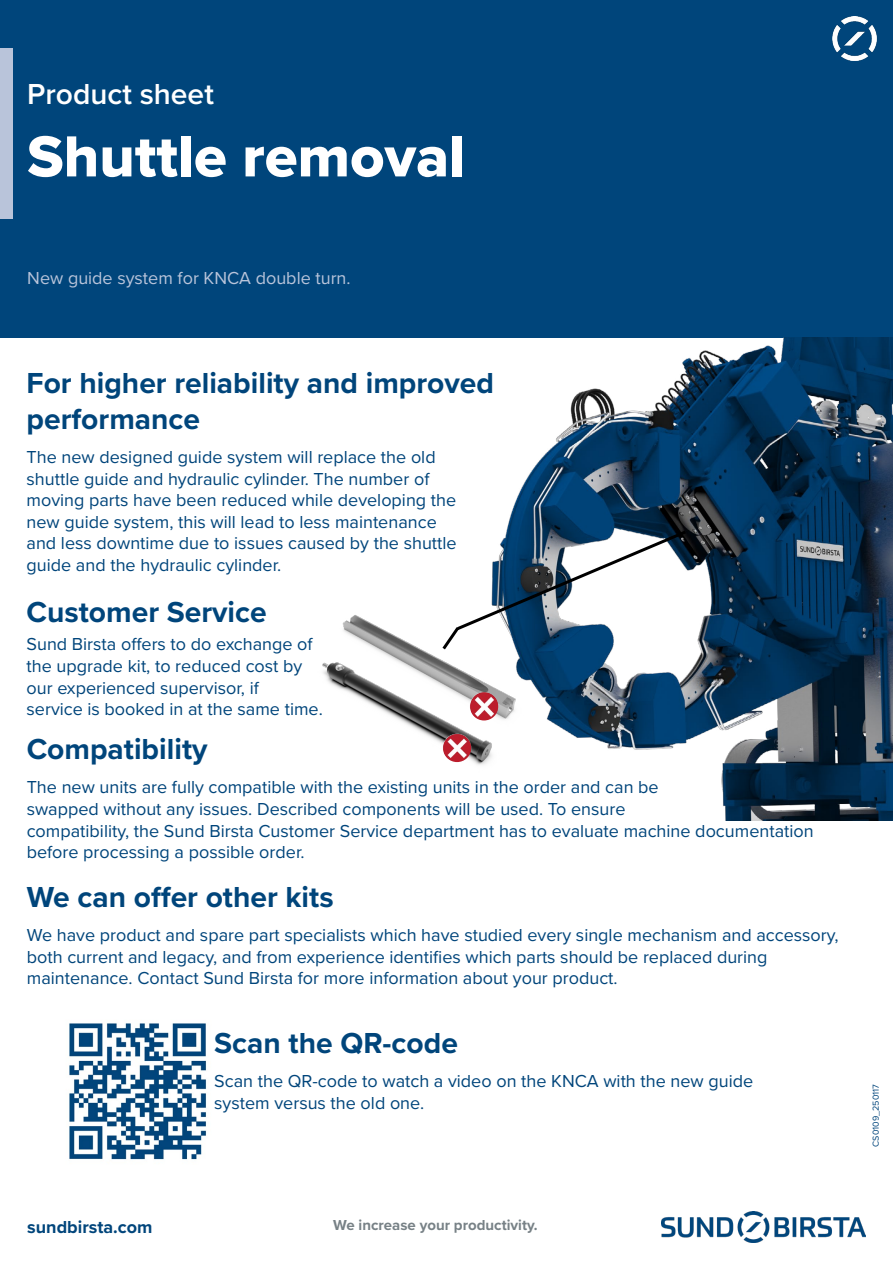
<style>
.page{position:relative;width:893px;height:1263px;background:#fff}
.page>*{position:absolute;margin:0;border:0;box-sizing:border-box;transform-origin:0 0}
.t1{font:60px "Proxima Nova Extrabld";color:#fff}
.t2{font:700 30px/36px "Proxima Nova";color:#00457b}
.t3{font:600 30px "Proxima Nova";color:#fff}
.t4{font:18px/21.6px "Proxima Nova";color:#00457b}
.t5{font:18px "Proxima Nova";color:#b9c4da}
.t6{font:700 18px "Proxima Nova";color:#00457b}
.t7{font:700 15px "Proxima Nova";color:#778186}
.t8{font:9px "Proxima Nova";color:#00457b}
</style>
<div class="page">
<div style="left:0;top:0;width:893px;height:338px;background:#00457b"></div>
<div style="left:0;top:49px;width:12px;height:170px;background:#b9c4da"></div>
<img style="left:662px;top:1211px;width:204px;height:32px">
<img style="left:832px;top:16px;width:45px;height:44px">
<img style="left:507px;top:338px;width:386px;height:482px">
<img style="left:322px;top:663px;width:195px;height:129px">
<img style="left:324px;top:615px;width:215px;height:119px">
<svg style="left:439px;top:528px;width:250px;height:125px"></svg>
<img style="left:443px;top:734px;width:28px;height:28px;border-radius:14px">
<img style="left:470px;top:692px;width:28px;height:28px;border-radius:14px">
<img style="left:69px;top:1023px;width:138px;height:137px">
<h2 class="t3" style="left:27px;top:72px;width:188px">Product sheet</h2>
<h1 class="t1" style="left:27px;top:112px;width:439px">Shuttle removal</h1>
<p class="t5" style="left:27px;top:264px;width:325px">New guide system for KNCA double turn.</p>
<h2 class="t2" style="left:27px;top:364px;width:469px">For higher reliability and improved performance</h2>
<p class="t4" style="left:27px;top:445px;width:432px">The new designed guide system will replace the old shuttle guide and hydraulic cylinder. The number of moving parts have been reduced while developing the new guide system, this will lead to less maintenance and less downtime due to issues caused by the shuttle guide and the hydraulic cylinder.</p>
<h2 class="t2" style="left:27px;top:594px;width:242px">Customer Service</h2>
<p class="t4" style="left:27px;top:633px;width:298px">Sund Birsta offers to do exchange of the upgrade kit, to reduced cost by our experienced supervisor, if<br>service is booked in at the same time.</p>
<h2 class="t2" style="left:27px;top:730px;width:182px">Compatibility</h2>
<p class="t4" style="left:27px;top:776px;width:788px">The new units are fully compatible with the existing units in the order and can be<br>swapped without any issues. Described components will be used. To ensure<br>compatibility, the Sund Birsta Customer Service department has to evaluate machine documentation before processing a possible order.</p>
<h2 class="t2" style="left:27px;top:878px;width:308px">We can offer other kits</h2>
<p class="t4" style="left:27px;top:923px;width:813px">We have product and spare part specialists which have studied every single mechanism and accessory, both current and legacy, and from experience identifies which parts should be replaced during maintenance. Contact Sund Birsta for more information about your product.</p>
<h2 class="t2" style="left:214px;top:1024px;width:245px">Scan the QR-code</h2>
<p class="t4" style="left:214px;top:1069px;width:540px">Scan the QR-code to watch a video on the KNCA with the new guide system versus the old one.</p>
<p class="t6" style="left:27px;top:1213px;width:127px">sundbirsta.com</p>
<p class="t7" style="left:333px;top:1214px;width:206px">We increase your productivity.</p>
<p class="t8" style="left:869px;top:1147px;width:64px;rotate:-90deg">CS0109_250117</p>
</div>
